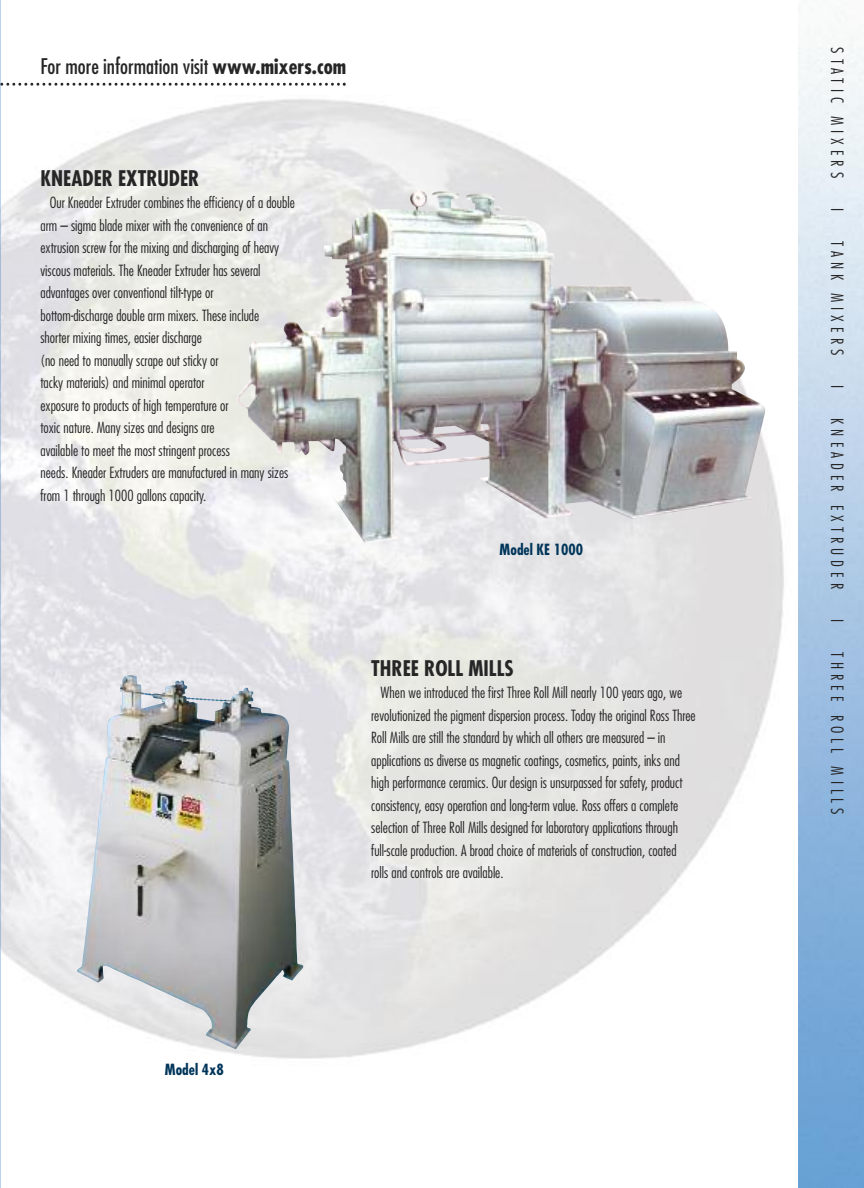
<style>
.page{position:relative;width:864px;height:1188px;background:#fff}
.page>*{position:absolute;margin:0;border:0;box-sizing:border-box;transform-origin:0 0}
.t1{font:condensed 21px "Futura";color:#272627}
.t2{font:700 condensed 21px "Futura";color:#272627}
.t3{font:300 condensed 16.5px "Futura";letter-spacing:.3em;color:#272627}
.t4{font:300 condensed 15px/22.5px "Futura";color:#272627}
.t5{font:700 condensed 15px "Futura";color:#00355a}
.s1{font-weight:700}
</style>
<div class="page">
<img style="left:0;top:0;width:799px;height:1188px">
<img style="left:799px;top:37px;width:65px;height:1151px">
<img style="left:77px;top:675px;width:226px;height:374px">
<img style="left:236px;top:191px;width:529px;height:328px">
<svg style="left:0;top:83px;width:346px;height:3px"></svg>
<h1 class="t1" style="left:40px;top:56px;width:307px">For more information visit <span class="s1">www.mixers.com</span></h1>
<h1 class="t2" style="left:40px;top:169px;width:160px">KNEADER EXTRUDER</h1>
<p class="t4" style="left:40px;top:192px;width:256px;text-indent:9px">Our Kneader Extruder combines the efficiency of a double arm – sigma blade mixer with the convenience of an extrusion screw for the mixing and discharging of heavy viscous materials. The Kneader Extruder has several advantages over conventional tilt-type or<br>bottom-discharge double arm mixers. These include<br>shorter mixing times, easier discharge<br>(no need to manually scrape out sticky or<br>tacky materials) and minimal operator<br>exposure to products of high temperature or<br>toxic nature. Many sizes and designs are<br>available to meet the most stringent process<br>needs. Kneader Extruders are manufactured in many sizes from 1 through 1000 gallons capacity.</p>
<p class="t5" style="left:500px;top:543px;width:85px">Model KE 1000</p>
<h1 class="t2" style="left:371px;top:659px;width:144px">THREE ROLL MILLS</h1>
<p class="t4" style="left:371px;top:682px;width:326px;text-indent:9px">When we introduced the first Three Roll Mill nearly 100 years ago, we revolutionized the pigment dispersion process. Today the original Ross Three Roll Mills are still the standard by which all others are measured – in applications as diverse as magnetic coatings, cosmetics, paints, inks and high performance ceramics. Our design is unsurpassed for safety, product consistency, easy operation and long-term value. Ross offers a complete selection of Three Roll Mills designed for laboratory applications through full-scale production. A broad choice of materials of construction, coated rolls and controls are available.</p>
<p class="t5" style="left:165px;top:1063px;width:60px">Model 4x8</p>
<p class="t3" style="left:844px;top:47px;width:132px;rotate:90deg">STATIC MIXERS</p>
<p class="t3" style="left:844px;top:208px;width:5px;rotate:90deg">I</p>
<p class="t3" style="left:844px;top:241px;width:115px;rotate:90deg">TANK MIXERS</p>
<p class="t3" style="left:844px;top:385px;width:5px;rotate:90deg">I</p>
<p class="t3" style="left:844px;top:418px;width:172px;rotate:90deg">KNEADER EXTRUDER</p>
<p class="t3" style="left:844px;top:619px;width:5px;rotate:90deg">I</p>
<p class="t3" style="left:844px;top:652px;width:164px;rotate:90deg">THREE ROLL MILLS</p>
</div>
